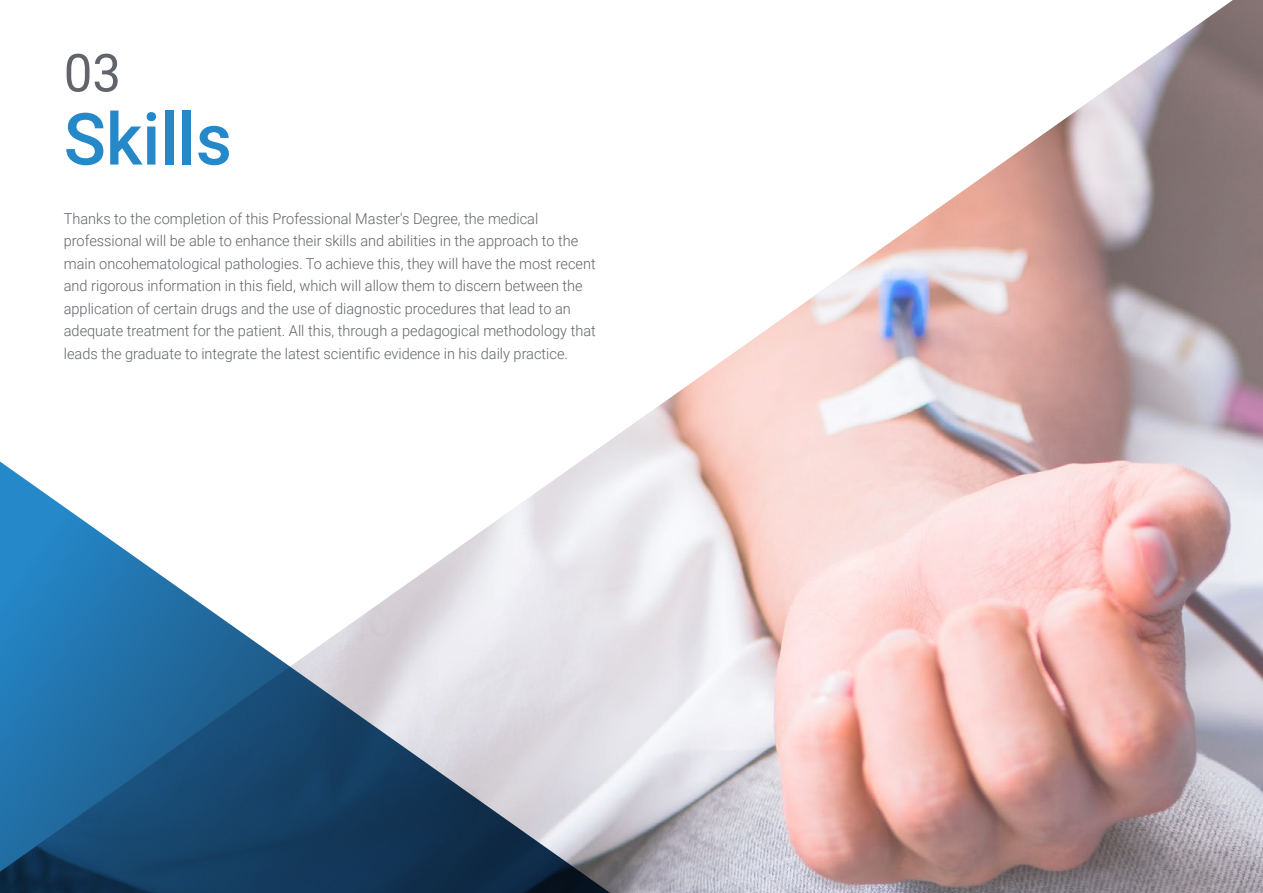
<style>
.page{position:relative;width:1263px;height:893px;background:#fff}
.page>*{position:absolute;margin:0;border:0;box-sizing:border-box;transform-origin:0 0}
.t1{font:500 72px "Roboto";color:#2488c9}
.t2{font:52.5px "Roboto";color:#61646a}
.t3{font:300 15px/22.5px "Roboto";color:#61646a}
</style>
<div class="page">
<img style="left:602px;top:0;width:661px;height:893px">
<svg style="left:0;top:446px;width:640px;height:447px"></svg>
<h2 class="t2" style="left:64px;top:36px;width:59px">03</h2>
<h1 class="t1" style="left:64px;top:89px;width:170px">Skills</h1>
<p class="t3" style="left:64px;top:207px;width:534px">Thanks to the completion of this Professional Master's Degree, the medical professional will be able to enhance their skills and abilities in the approach to the main oncohematological pathologies. To achieve this, they will have the most recent and rigorous information in this field, which will allow them to discern between the application of certain drugs and the use of diagnostic procedures that lead to an adequate treatment for the patient. All this, through a pedagogical methodology that leads the graduate to integrate the latest scientific evidence in his daily practice.</p>
</div>
